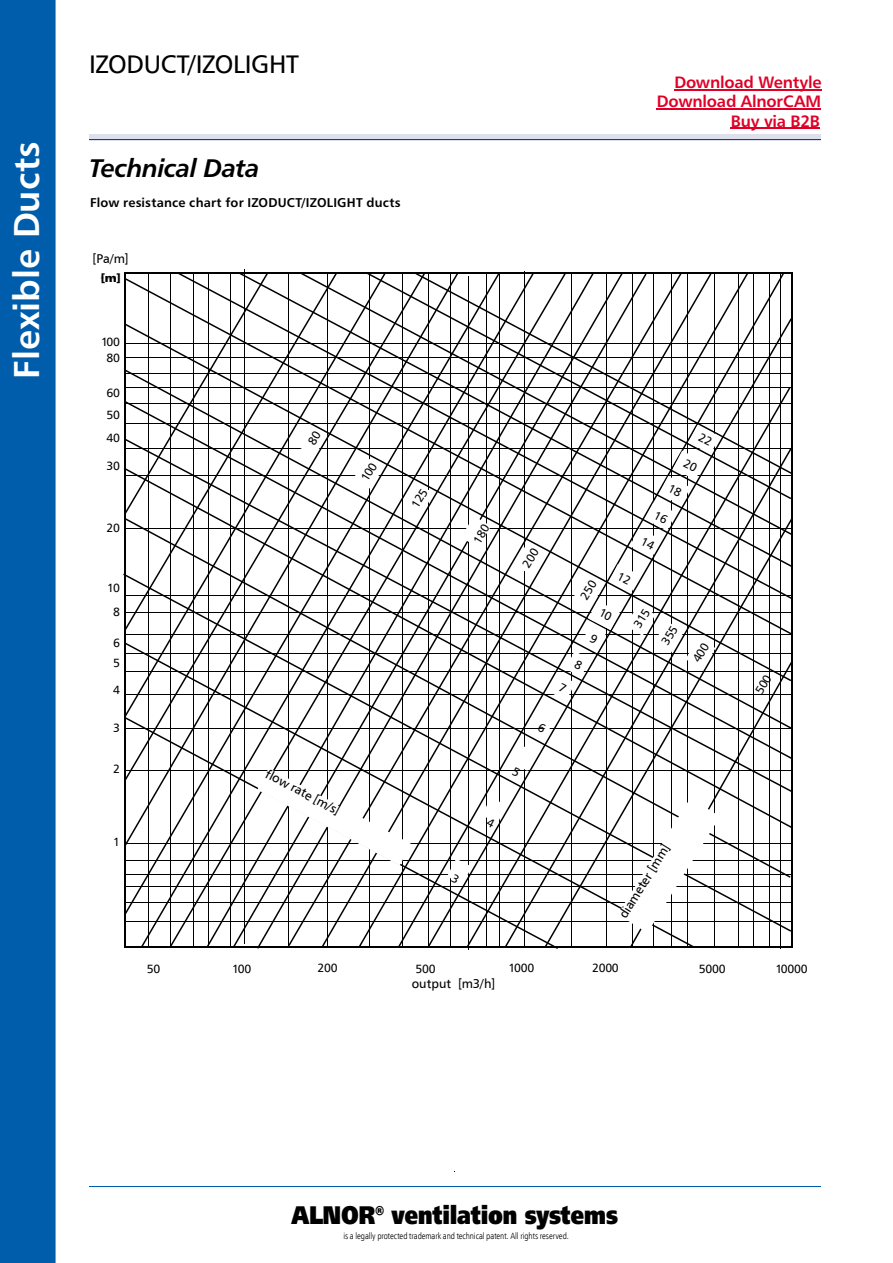
<style>
.page{position:relative;width:893px;height:1263px;background:#fff}
.page>*{position:absolute;margin:0;border:0;box-sizing:border-box;transform-origin:0 0}
.t1{font:700 36px "Humanist 777 TL";color:#fff}
.t2{font:900 25.5px "Humanist 777 TL";letter-spacing:-.02em;color:#000;scale:.85 1}
.t3{font:25.5px "Humnst 777 EU Normal";letter-spacing:-.015em;color:#000}
.t4{font:italic 700 25.5px "Humanist 777 TL";letter-spacing:-.02em;color:#000}
.t5{font:700 16.5px/19.4px "Humanist 777 TL";letter-spacing:-.015em;color:#e00027;text-align:right}
.t6{font:700 12.75px "Humanist 777 TL";letter-spacing:.01em;color:#000}
.t7{font:12.75px "Humnst 777 EU Normal";color:#000}
.t8{font:12px/16px "Humnst 777 EU Normal";letter-spacing:-.02em;color:#000;text-align:center}
.t9{font:12px "Arial";color:#aeafb2}
.t10{font:12px "Humnst 777 EU Bold";color:#000}
.t11{font:9px "Humnst 777 Lt Cn EU Normal";letter-spacing:-.005em;color:#000}
</style>
<div class="page">
<hr style="left:89px;top:1186px;width:732px;height:1px;background:#005dab">
<div style="left:0;top:0;width:55px;height:1263px;background:#005dab"></div>
<hr style="left:55px;top:0;width:1px;height:1263px;background:#98989c">
<div style="left:89px;top:134px;width:732px;height:6px;background:#dedfed"></div>
<hr style="left:89px;top:140px;width:732px;height:1px;background:#004688">
<hr style="left:674px;top:89px;width:148px;height:1px;background:#e00027">
<hr style="left:657px;top:109px;width:164px;height:1px;background:#e00027">
<hr style="left:731px;top:128px;width:89px;height:1px;background:#e00027">
<hr style="left:124px;top:946px;width:667px;height:2px;background:#000">
<hr style="left:124px;top:272px;width:2px;height:675px;background:#000">
<hr style="left:245px;top:269px;width:1px;height:675px;background:#000">
<hr style="left:524px;top:271px;width:1px;height:675px;background:#000">
<svg style="left:714px;top:661px;width:79px;height:286px"></svg>
<svg style="left:141px;top:932px;width:553px;height:14px"></svg>
<svg style="left:123px;top:573px;width:668px;height:359px"></svg>
<svg style="left:124px;top:828px;width:666px;height:50px"></svg>
<svg style="left:124px;top:729px;width:668px;height:99px"></svg>
<svg style="left:125px;top:759px;width:667px;height:33px"></svg>
<svg style="left:125px;top:729px;width:667px;height:30px"></svg>
<svg style="left:124px;top:573px;width:668px;height:156px"></svg>
<svg style="left:125px;top:635px;width:666px;height:46px"></svg>
<svg style="left:125px;top:278px;width:667px;height:357px"></svg>
<svg style="left:179px;top:273px;width:613px;height:326px"></svg>
<svg style="left:239px;top:272px;width:553px;height:295px"></svg>
<svg style="left:300px;top:272px;width:492px;height:263px"></svg>
<svg style="left:366px;top:272px;width:425px;height:227px"></svg>
<svg style="left:416px;top:273px;width:376px;height:201px"></svg>
<svg style="left:257px;top:768px;width:154px;height:97px"></svg>
<svg style="left:618px;top:798px;width:102px;height:135px"></svg>
<svg style="left:447px;top:859px;width:25px;height:25px"></svg>
<svg style="left:482px;top:797px;width:25px;height:31px"></svg>
<svg style="left:512px;top:745px;width:24px;height:32px"></svg>
<svg style="left:297px;top:425px;width:30px;height:31px"></svg>
<svg style="left:353px;top:457px;width:30px;height:32px"></svg>
<svg style="left:404px;top:483px;width:30px;height:32px"></svg>
<svg style="left:461px;top:516px;width:30px;height:32px"></svg>
<svg style="left:755px;top:674px;width:17px;height:20px"></svg>
<svg style="left:514px;top:425px;width:206px;height:308px"></svg>
<p class="t1" style="left:3px;top:379px;width:238px;rotate:-90deg">Flexible Ducts</p>
<p class="t3" style="left:89px;top:48px;width:211px">IZODUCT/IZOLIGHT</p>
<p class="t4" style="left:89px;top:151px;width:172px">Technical Data</p>
<p class="t6" style="left:90px;top:195px;width:312px">Flow resistance chart for IZODUCT/IZOLIGHT ducts</p>
<p class="t7" style="left:92px;top:250px;width:38px">[Pa/m]</p>
<p class="t10" style="left:101px;top:270px;width:21px">[m]</p>
<p class="t9" style="left:94px;top:270px;width:46px">••••••••</p>
<p class="t8" style="left:101px;top:334px;width:20px">100<br>80</p>
<p class="t8" style="left:106px;top:382px;width:15px;line-height:21.9px;text-align:left">60<br>50</p>
<p class="t8" style="left:106px;top:430px;width:15px">40</p>
<p class="t8" style="left:106px;top:458px;width:15px">30</p>
<p class="t8" style="left:106px;top:519px;width:15px">20</p>
<p class="t8" style="left:107px;top:576px;width:14px;line-height:23.5px">10<br>8</p>
<p class="t8" style="left:113px;top:632px;width:8px;line-height:20.2px;text-align:left">6<br>5</p>
<p class="t8" style="left:113px;top:682px;width:8px">4</p>
<p class="t8" style="left:113px;top:719px;width:8px">3</p>
<p class="t8" style="left:113px;top:761px;width:8px">2</p>
<p class="t8" style="left:113px;top:834px;width:8px">1</p>
<p class="t7" style="left:270px;top:766px;width:84px;rotate:28deg">flow rate [m/s]</p>
<p class="t5" style="left:657px;top:72px;width:166px">Download Wentyle<br>Download AlnorCAM<br>Buy via B2B</p>
<p class="t7" style="left:615px;top:913px;width:86px;rotate:-58deg">diameter [mm]</p>
<p class="t8" style="left:147px;top:961px;width:15px">50</p>
<p class="t8" style="left:232px;top:961px;width:20px">100</p>
<p class="t8" style="left:318px;top:960px;width:22px">200</p>
<p class="t8" style="left:416px;top:961px;width:22px">500</p>
<p class="t8" style="left:509px;top:960px;width:27px">1000</p>
<p class="t8" style="left:592px;top:959px;width:28px">2000</p>
<p class="t8" style="left:699px;top:961px;width:28px">5000</p>
<p class="t8" style="left:775px;top:961px;width:34px">10000</p>
<p class="t7" style="left:412px;top:976px;width:85px">output [m3/h]</p>
<p class="t2" style="left:291px;top:1197px;width:386px">ALNOR® ventilation systems</p>
<p class="t11" style="left:343px;top:1230px;width:227px">is a legally protected trademark and technical patent. All rights reserved.</p>
</div>
